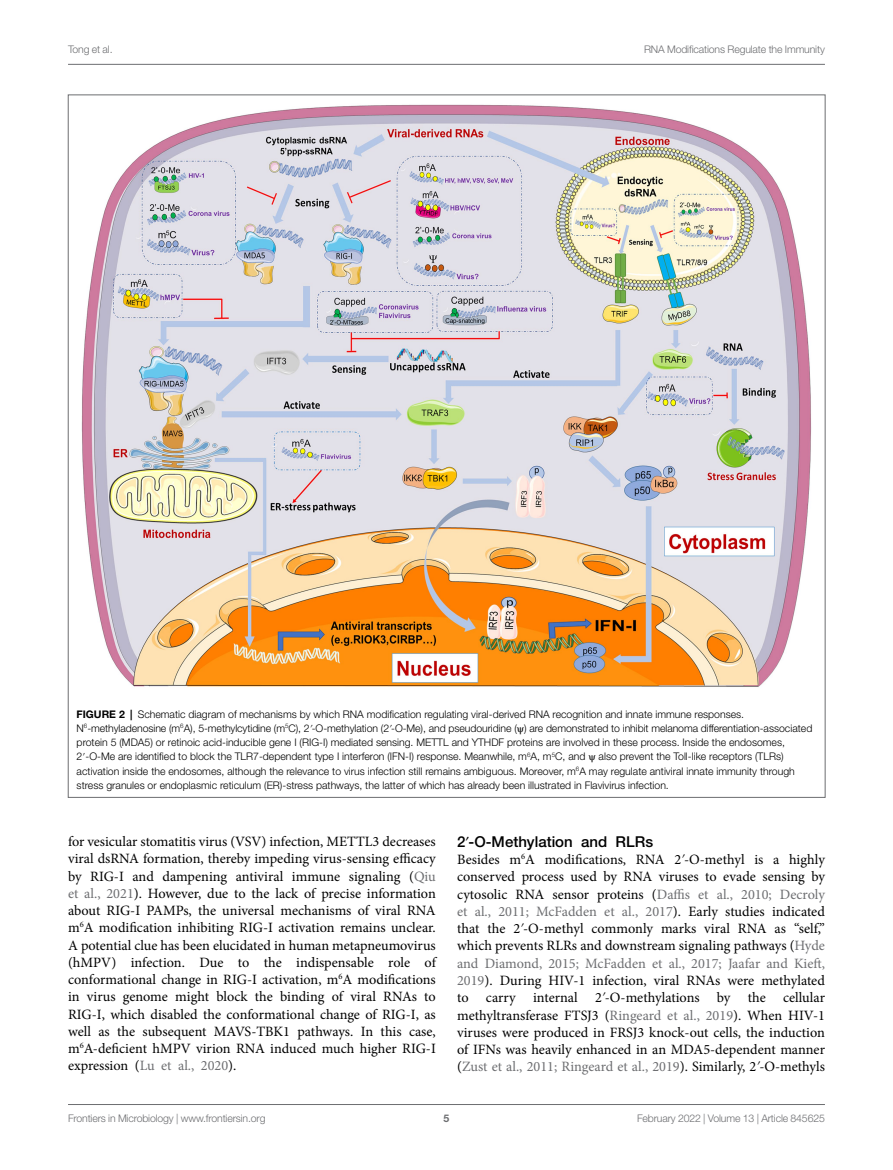
<style>
.page{position:relative;width:893px;height:1170px;background:#fff}
.page>*{position:absolute;margin:0;border:0;box-sizing:border-box;transform-origin:0 0}
.HEAD_3{font:500 15px "Helvetica Neue LT Std";color:#000}
.TEXT{font:14.25px/17.2px "Minion Pro";color:#000;text-align:justify}
.TEXT_FLUSH{font:14.25px/17.2px "Minion Pro";color:#000;text-align:justify}
.FIG_LEG{font:300 10.5px/14.2px "Helvetica Neue LT Std";color:#000}
.t1{font:300 10.5px "Helvetica Neue LT Std";letter-spacing:-.015em;color:#6d6e71}
.t2{font:700 10.5px "Helvetica Neue LT Std";color:#6d6e71}
.s1{font-weight:700}
.s2{font-family:"STIX General";font-weight:400}
.s3{color:#6d6e71}
.s4{font-family:"STIX General";font-weight:700}
.s5{font-family:"STIX General"}
</style>
<div class="page">
<hr style="left:68px;top:64px;width:757px;height:1px;background:#6d6e71">
<hr style="left:68px;top:1104px;width:757px;height:1px;background:#6d6e71">
<img style="left:81px;top:104px;width:731px;height:583px">
<p class="t1" style="left:68px;top:42px;width:46px">Tong et al.</p>
<p class="t1" style="left:644px;top:42px;width:182px">RNA Modifications Regulate the Immunity</p>
<p class="FIG_LEG" style="left:77px;top:706px;width:737px"><span class="s1">FIGURE 2 |</span> Schematic diagram of mechanisms by which RNA modification regulating viral-derived RNA recognition and innate immune responses.<br>N<sup>6</sup>-methyladenosine (m<sup>6</sup>A), 5-methylcytidine (m<sup>5</sup>C), 2<span class="s2">ʹ</span>-O-methylation (2<span class="s2">ʹ</span>-O-Me), and pseudouridine (<span class="s2">ψ</span>) are demonstrated to inhibit melanoma differentiation-associated protein 5 (MDA5) or retinoic acid-inducible gene I (RIG-I) mediated sensing. METTL and YTHDF proteins are involved in these process. Inside the endosomes, 2<span class="s2">′</span>-O-Me are identified to block the TLR7-dependent type I interferon (IFN-I) response. Meanwhile, m<sup>6</sup>A, m<sup>5</sup>C, and <span class="s2">ψ</span> also prevent the Toll-like receptors (TLRs) activation inside the endosomes, although the relevance to virus infection still remains ambiguous. Moreover, m<sup>6</sup>A may regulate antiviral innate immunity through stress granules or endoplasmic reticulum (ER)-stress pathways, the latter of which has already been illustrated in Flavivirus infection.</p>
<p class="TEXT" style="left:68px;top:832px;width:369px">for vesicular stomatitis virus (VSV) infection, METTL3 decreases viral dsRNA formation, thereby impeding virus-sensing efficacy by RIG-I and dampening antiviral immune signaling (<span class="s3">Qiu et al., 2021</span>). However, due to the lack of precise information about RIG-I PAMPs, the universal mechanisms of viral RNA m<sup>6</sup>A modification inhibiting RIG-I activation remains unclear.<br>A potential clue has been elucidated in human metapneumovirus (hMPV) infection. Due to the indispensable role of conformational change in RIG-I activation, m<sup>6</sup>A modifications in virus genome might block the binding of viral RNAs to RIG-I, which disabled the conformational change of RIG-I, as well as the subsequent MAVS-TBK1 pathways. In this case, m<sup>6</sup>A-deficient hMPV virion RNA induced much higher RIG-I expression (<span class="s3">Lu et al., 2020</span>).</p>
<p class="HEAD_3" style="left:457px;top:832px;width:197px">2<span class="s4">ʹ</span>-O-Methylation and RLRs</p>
<p class="TEXT_FLUSH" style="left:457px;top:851px;width:369px">Besides m<sup>6</sup>A modifications, RNA 2<span class="s5">ʹ</span>-O-methyl is a highly conserved process used by RNA viruses to evade sensing by cytosolic RNA sensor proteins (<span class="s3">Daffis et al., 2010; Decroly et al., 2011; McFadden et al., 2017</span>). Early studies indicated that the 2<span class="s5">ʹ</span>-O-methyl commonly marks viral RNA as “self,” which prevents RLRs and downstream signaling pathways (<span class="s3">Hyde and Diamond, 2015; McFadden et al., 2017; Jaafar and Kieft, 2019</span>). During HIV-1 infection, viral RNAs were methylated to carry internal 2<span class="s5">ʹ</span>-O-methylations by the cellular methyltransferase FTSJ3 (<span class="s3">Ringeard et al., 2019</span>). When HIV-1 viruses were produced in FRSJ3 knock-out cells, the induction of IFNs was heavily enhanced in an MDA5-dependent manner (<span class="s3">Zust et al., 2011; Ringeard et al., 2019</span>). Similarly, 2<span class="s5">ʹ</span>-O-methyls</p>
<p class="t1" style="left:68px;top:1111px;width:199px">Frontiers in Microbiology | www.frontiersin.org</p>
<p class="t2" style="left:444px;top:1111px;width:7px">5</p>
<p class="t1" style="left:637px;top:1111px;width:189px">February 2022 | Volume 13 | Article 845625</p>
</div>
